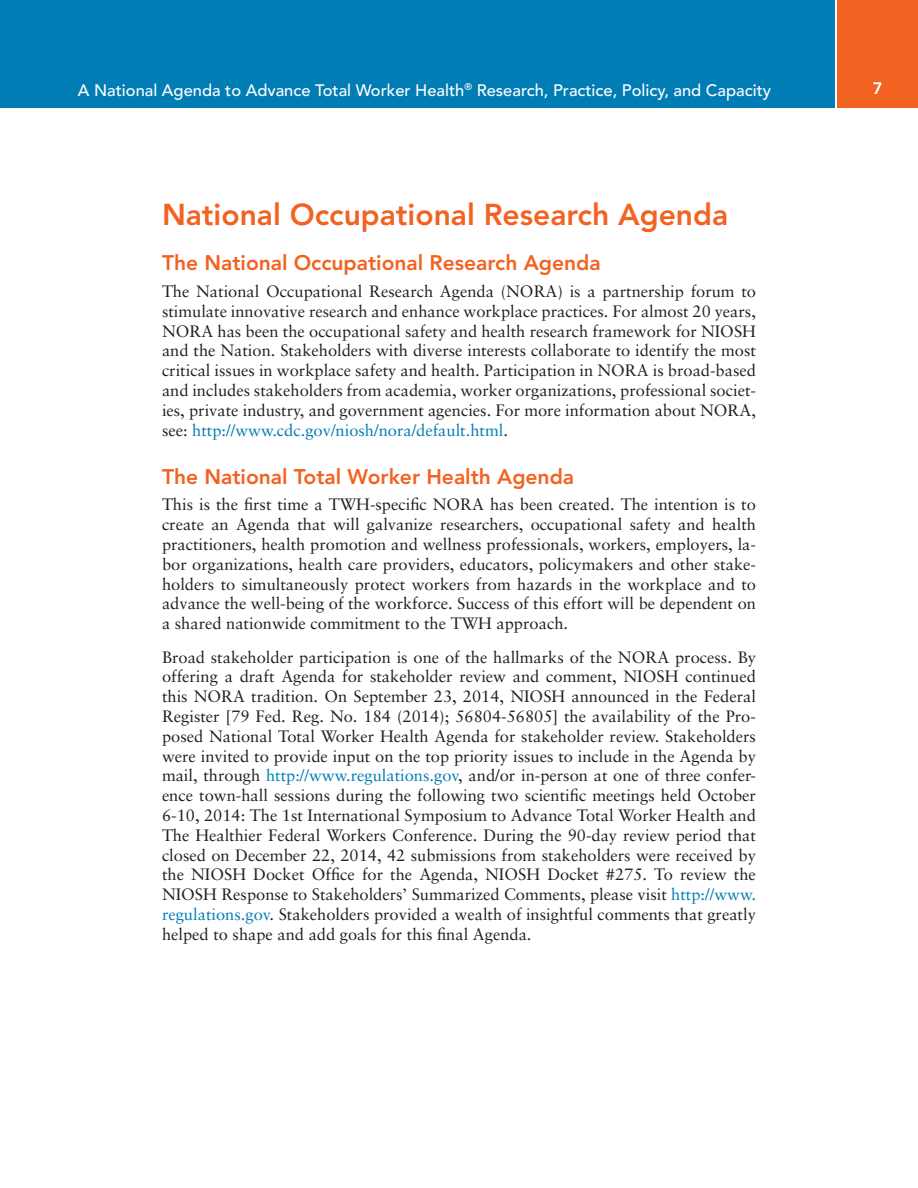
<style>
.page{position:relative;width:918px;height:1188px;background:#fff}
.page>*{position:absolute;margin:0;border:0;box-sizing:border-box;transform-origin:0 0}
.H1-2{font:800 30px "Avenir";color:#f26221}
.H2-1{font:800 21px "Avenir";color:#f26221}
.H2-2{font:800 21px "Avenir";color:#f26221}
.Body_1{font:16.5px/19.8px "Sabon";color:#231f20;text-align:justify}
.t1{font:500 16.5px "Avenir";color:#fff}
.t2{font:800 16.5px "Avenir";color:#fff}
.s1{color:#007db5}
</style>
<div class="page">
<div style="left:0;top:0;width:834px;height:108px;background:#007db5"></div>
<div style="left:837px;top:0;width:81px;height:108px;background:#f26221"></div>
<p class="t1" style="left:78px;top:80px;width:695px">A National Agenda to Advance Total Worker Health<sup>®</sup> Research, Practice, Policy, and Capacity</p>
<p class="t2" style="left:873px;top:79px;width:11px">7</p>
<p class="H1-2" style="left:162px;top:197px;width:568px">National Occupational Research Agenda</p>
<p class="H2-1" style="left:162px;top:251px;width:440px">The National Occupational Research Agenda</p>
<p class="Body_1" style="left:162px;top:281px;width:596px">The National Occupational Research Agenda (NORA) is a partnership forum to stimulate innovative research and enhance workplace practices. For almost 20 years, NORA has been the occupational safety and health research framework for NIOSH and the Nation. Stakeholders with diverse interests collaborate to identify the most critical issues in workplace safety and health. Participation in NORA is broad-based and includes stakeholders from academia, worker organizations, professional societ&shy;ies, private industry, and government agencies. For more information about NORA, see: <span class="s1">http://www.cdc.gov/niosh/nora/default.html</span>.</p>
<p class="H2-2" style="left:162px;top:464px;width:414px">The National Total Worker Health Agenda</p>
<p class="Body_1" style="left:162px;top:495px;width:596px">This is the first time a TWH-specific NORA has been created. The intention is to create an Agenda that will galvanize researchers, occupational safety and health practitioners, health promotion and wellness professionals, workers, employers, la&shy;bor organizations, health care providers, educators, policymakers and other stake&shy;holders to simultaneously protect workers from hazards in the workplace and to advance the well-being of the workforce. Success of this effort will be dependent on a shared nationwide commitment to the TWH approach.</p>
<p class="Body_1" style="left:162px;top:647px;width:596px">Broad stakeholder participation is one of the hallmarks of the NORA process. By offering a draft Agenda for stakeholder review and comment, NIOSH continued this NORA tradition. On September 23, 2014, NIOSH announced in the Federal Register [79 Fed. Reg. No. 184 (2014); 56804-56805] the availability of the Pro&shy;posed National Total Worker Health Agenda for stakeholder review. Stakeholders were invited to provide input on the top priority issues to include in the Agenda by mail, through <span class="s1">http://www.regulations.gov</span>, and/or in-person at one of three confer&shy;ence town-hall sessions during the following two scientific meetings held October 6-10, 2014: The 1st International Symposium to Advance Total Worker Health and The Healthier Federal Workers Conference. During the 90-day review period that closed on December 22, 2014, 42 submissions from stakeholders were received by the NIOSH Docket Office for the Agenda, NIOSH Docket #275. To review the NIOSH Response to Stakeholders’ Summarized Comments, please visit <span class="s1">http://www. regulations.gov</span>. Stakeholders provided a wealth of insightful comments that greatly helped to shape and add goals for this final Agenda.</p>
</div>
